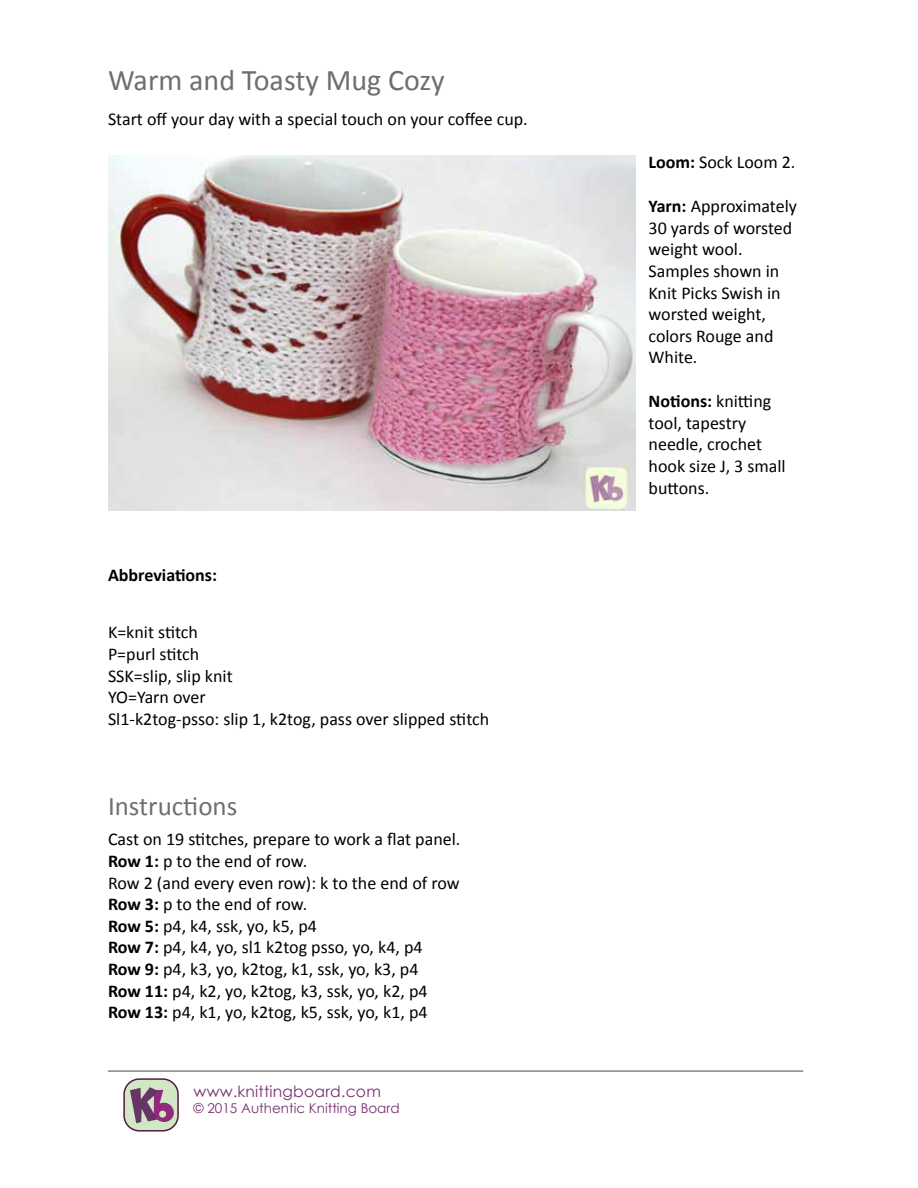
<style>
.page{position:relative;width:918px;height:1188px;background:#fff}
.page>*{position:absolute;margin:0;border:0;box-sizing:border-box;transform-origin:0 0}
.t1{font:30px "Calibri";color:#6d6e71}
.t2{font:27px "Calibri";color:#6d6e71}
.t3{font:18px/21.6px "Calibri";color:#000}
.t4{font:700 18px "Calibri";color:#000}
.t5{font:15.6px "Century Gothic";letter-spacing:.015em;color:#77306e}
.t6{font:13.5px "Century Gothic";color:#77306e}
.s1{font-weight:700}
</style>
<div class="page">
<div style="left:124px;top:1079px;width:54px;height:52px;background:#d1e8c5;border-radius:15px"></div>
<div style="left:123px;top:1078px;width:56px;height:54px;border:2px solid #521a43;border-radius:15px"></div>
<svg style="left:130px;top:1087px;width:47px;height:39px"></svg>
<hr style="left:108px;top:1070px;width:695px;height:2px;background:#808285">
<img style="left:108px;top:155px;width:527px;height:355px">
<h1 class="t1" style="left:108px;top:61px;width:338px">Warm and Toasty Mug Cozy</h1>
<p class="t3" style="left:108px;top:108px;width:421px">Start off your day with a special touch on your coffee cup.</p>
<p class="t4" style="left:108px;top:564px;width:111px">Abbreviations:</p>
<p class="t3" style="left:108px;top:622px;width:383px">K=knit stitch<br>P=purl stitch<br>SSK=slip, slip knit<br>YO=Yarn over<br>Sl1-k2tog-psso: slip 1, k2tog, pass over slipped stitch</p>
<h2 class="t2" style="left:108px;top:789px;width:131px">Instructions</h2>
<p class="t3" style="left:108px;top:829px;width:354px">Cast on 19 stitches, prepare to work a flat panel.<br><span class="s1">Row 1:</span> p to the end of row.<br>Row 2 (and every even row): k to the end of row <span class="s1">Row 3:</span> p to the end of row.<br><span class="s1">Row 5:</span> p4, k4, ssk, yo, k5, p4<br><span class="s1">Row 7:</span> p4, k4, yo, sl1 k2tog psso, yo, k4, p4<br><span class="s1">Row 9:</span> p4, k3, yo, k2tog, k1, ssk, yo, k3, p4<br><span class="s1">Row 11:</span> p4, k2, yo, k2tog, k3, ssk, yo, k2, p4<br><span class="s1">Row 13:</span> p4, k1, yo, k2tog, k5, ssk, yo, k1, p4</p>
<p class="t5" style="left:194px;top:1080px;width:189px">www.knittingboard.com</p>
<p class="t6" style="left:194px;top:1099px;width:208px">© 2015 Authentic Knitting Board</p>
<p class="t3" style="left:649px;top:152px;width:148px"><span class="s1">Loom:</span> Sock Loom 2.</p>
<p class="t3" style="left:649px;top:195px;width:150px"><span class="s1">Yarn:</span> Approximately<br>30 yards of worsted weight wool.<br>Samples shown in<br>Knit Picks Swish in worsted weight, colors Rouge and<br>White.</p>
<p class="t3" style="left:649px;top:390px;width:139px"><span class="s1">Notions:</span> knitting tool, tapestry needle, crochet hook size J, 3 small buttons.</p>
</div>
